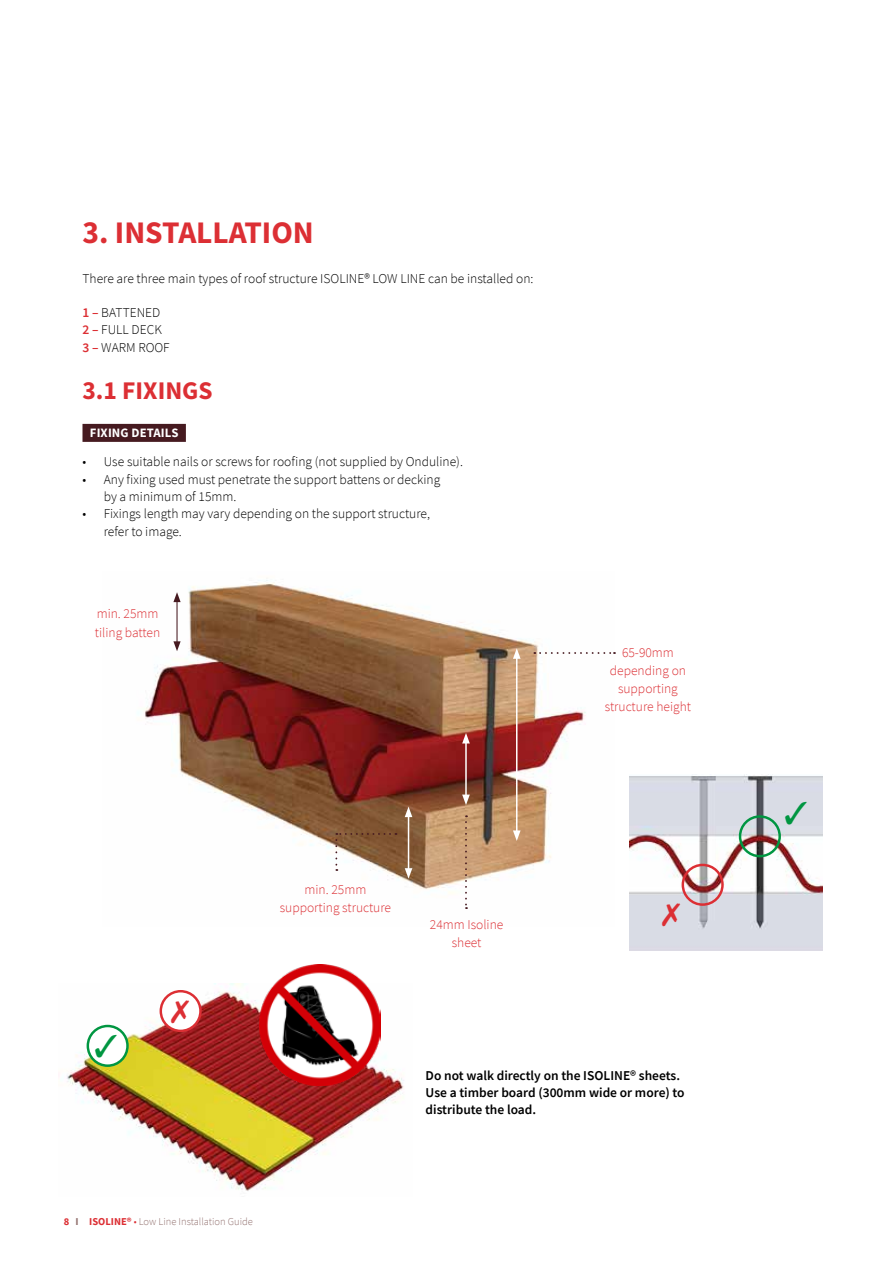
<style>
.page{position:relative;width:893px;height:1263px;background:#fff}
.page>*{position:absolute;margin:0;border:0;box-sizing:border-box;transform-origin:0 0}
.t1{font:31.5px "Source Sans Variable";color:#dc2f34}
.t2{font:25.5px "Source Sans Variable";color:#dc2f34}
.t3{font:300 13.5px/17.2px "Source Sans Pro";color:#000}
.t4{font:300 13.5px/18px "Source Sans Pro";color:#dc2f34;text-align:center}
.t5{font:600 13.5px/17.2px "Source Sans Pro";color:#000}
.t6{font:700 12.75px "Source Sans Pro";letter-spacing:.01em;color:#fff}
.t7{font:300 10.5px "Source Sans Pro";color:#937270}
.s1{font-weight:600;color:#dc2f34}
.s2{font-weight:700;color:#dc2f34}
.s3{font-weight:700}
.s4{color:#dc2f34}
</style>
<div class="page">
<img style="left:138px;top:580px;width:448px;height:329px">
<hr style="left:176px;top:600px;width:2px;height:44px;background:#461a20">
<svg style="left:173px;top:592px;width:8px;height:10px"></svg>
<svg style="left:173px;top:641px;width:8px;height:10px"></svg>
<hr style="left:465px;top:741px;width:2px;height:56px;background:#fff">
<svg style="left:462px;top:733px;width:8px;height:10px"></svg>
<svg style="left:462px;top:794px;width:8px;height:11px"></svg>
<hr style="left:408px;top:815px;width:1px;height:55px;background:#fff">
<svg style="left:405px;top:806px;width:7px;height:11px"></svg>
<svg style="left:405px;top:868px;width:7px;height:11px"></svg>
<hr style="left:516px;top:656px;width:1px;height:177px;background:#fff">
<svg style="left:513px;top:648px;width:8px;height:11px"></svg>
<svg style="left:513px;top:830px;width:8px;height:11px"></svg>
<svg style="left:465px;top:815px;width:2px;height:94px"></svg>
<svg style="left:534px;top:652px;width:81px;height:2px"></svg>
<svg style="left:335px;top:833px;width:61px;height:38px"></svg>
<div style="left:82px;top:424px;width:104px;height:18px;background:#461a20"></div>
<img style="left:629px;top:774px;width:193px;height:176px">
<img style="left:67px;top:983px;width:337px;height:208px">
<img style="left:260px;top:964px;width:121px;height:121px">
<div style="left:739px;top:815px;width:42px;height:42px;border:2px solid #009641;border-radius:50%"></div>
<svg style="left:88px;top:1026px;width:39px;height:40px"></svg>
<div style="left:87px;top:1025px;width:42px;height:42px;border:2px solid #009641;border-radius:50%"></div>
<div style="left:682px;top:864px;width:42px;height:42px;border:2px solid #dc2f34;border-radius:50%"></div>
<svg style="left:161px;top:991px;width:39px;height:40px"></svg>
<div style="left:160px;top:990px;width:42px;height:42px;border:2px solid #dc2f34;border-radius:50%"></div>
<svg style="left:662px;top:902px;width:18px;height:24px"></svg>
<svg style="left:171px;top:1000px;width:18px;height:23px"></svg>
<svg style="left:785px;top:801px;width:22px;height:23px"></svg>
<svg style="left:96px;top:1034px;width:21px;height:23px"></svg>
<h1 class="t1" style="left:82px;top:213px;width:233px">3. INSTALLATION</h1>
<p class="t3" style="left:82px;top:269px;width:452px">There are three main types of roof structure ISOLINE® LOW LINE can be installed on:</p>
<p class="t3" style="left:82px;top:304px;width:89px"><span class="s1">1 –</span> BATTENED<br><span class="s1">2 –</span> FULL DECK<br><span class="s1">3 –</span> WARM ROOF</p>
<h2 class="t2" style="left:82px;top:375px;width:132px">3.1 FIXINGS</h2>
<p class="t6" style="left:90px;top:424px;width:90px">FIXING DETAILS</p>
<p class="t3" style="left:82px;top:453px;width:382px">• Use suitable nails or screws for roofing (not supplied by Onduline).</p>
<p class="t3" style="left:104px;top:471px;width:338px;text-indent:-21px">• Any fixing used must penetrate the support battens or decking by a minimum of 15mm.</p>
<p class="t3" style="left:104px;top:505px;width:328px;text-indent:-21px">• Fixings length may vary depending on the support structure, refer to image.</p>
<p class="t4" style="left:95px;top:604px;width:67px;line-height:19px;text-align:left">min. 25mm tiling batten</p>
<p class="t4" style="left:605px;top:643px;width:88px">65-90mm depending on supporting structure height</p>
<p class="t4" style="left:280px;top:881px;width:113px">min. 25mm supporting structure</p>
<p class="t4" style="left:430px;top:916px;width:75px">24mm Isoline sheet</p>
<p class="t7" style="left:64px;top:1215px;width:191px"><span class="s2">8</span> <span class="s3">I</span> <span class="s2">ISOLINE®</span> <span class="s4">•</span> Low Line Installation Guide</p>
<p class="t5" style="left:426px;top:1066px;width:261px">Do not walk directly on the ISOLINE® sheets.<br>Use a timber board (300mm wide or more) to distribute the load.</p>
</div>
